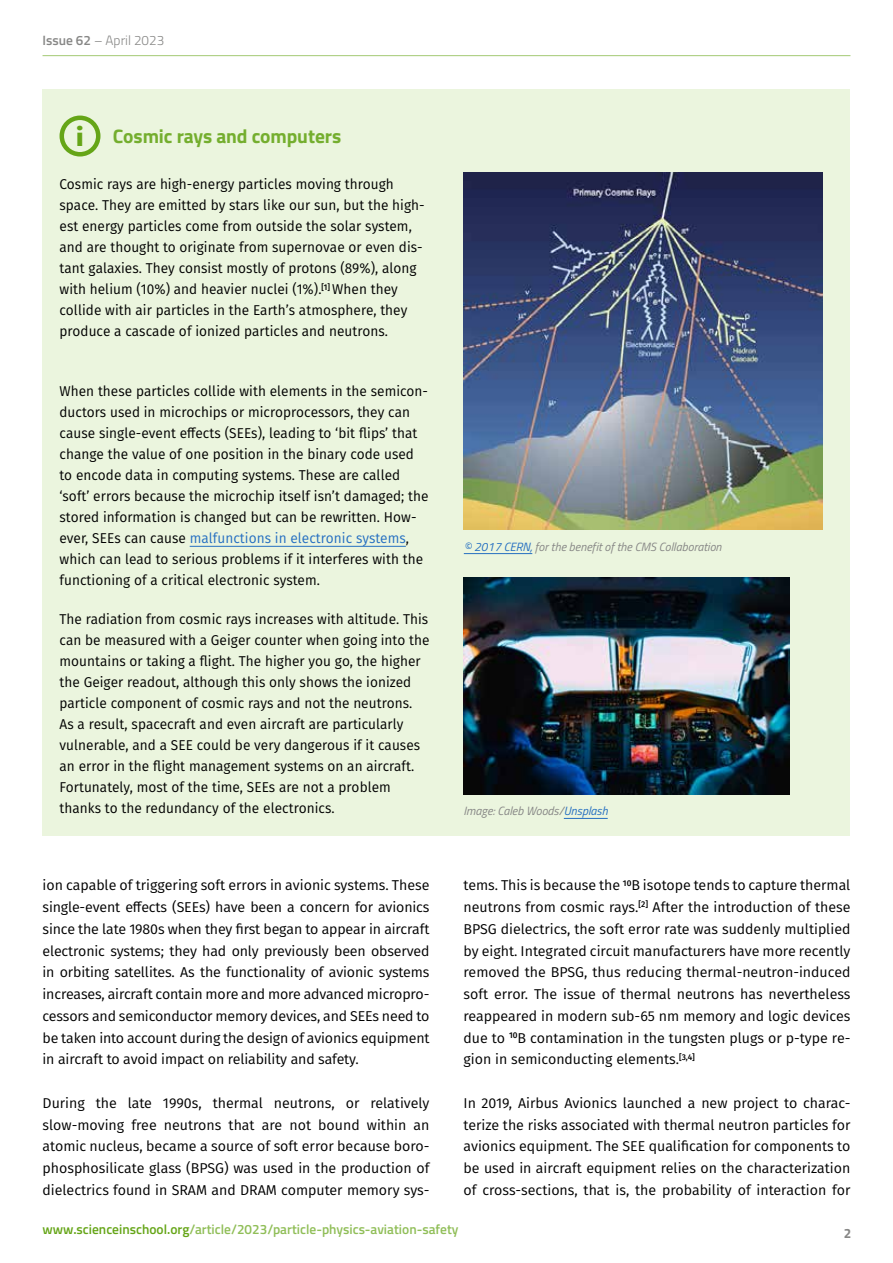
<style>
.page{position:relative;width:893px;height:1263px;background:#fff}
.page>*{position:absolute;margin:0;border:0;box-sizing:border-box;transform-origin:0 0}
.t1{font:800 25.05px "Fira Sans";color:#65a517;scale:1.06 1}
.t2{font:700 19.5px "Titillium Web";letter-spacing:-.005em;color:#74ae2e}
.t3{font:14.25px/21.8px "Fira Sans";letter-spacing:.005em;color:#000;text-align:justify}
.t4{font:14.25px/21px "Fira Sans";letter-spacing:.005em;color:#000;scale:.96 1}
.t5{font:600 13.5px "Titillium Web";color:#90be58}
.t6{font:300 13.5px "Titillium Web";color:#878786}
.t7{font:700 13.5px "Titillium Web";color:#878786}
.t8{font:italic 12px "Titillium Web";color:#878786}
.s1{font-weight:600}
.s2{color:#256fc1}
.s3{color:#65a517}
</style>
<div class="page">
<hr style="left:43px;top:55px;width:807px;height:1px;background:#a3c974">
<div style="left:43px;top:90px;width:807px;height:746px;background:#ebf5de"></div>
<div style="left:60px;top:116px;width:40px;height:40px;border:4px solid #65a517;border-radius:50%"></div>
<hr style="left:190px;top:546px;width:216px;height:1px;background:#256fc1">
<hr style="left:564px;top:818px;width:44px;height:1px;background:#256fc1">
<img style="left:463px;top:577px;width:326px;height:218px">
<hr style="left:464px;top:553px;width:68px;height:1px;background:#256fc1">
<img style="left:464px;top:173px;width:358px;height:356px">
<p class="t6" style="left:43px;top:31px;width:123px"><span class="s1">Issue 62</span> – April 2023</p>
<h1 class="t1" style="left:76px;top:116px;width:9px">i</h1>
<h2 class="t2" style="left:113px;top:121px;width:230px">Cosmic rays and computers</h2>
<p class="t4" style="left:60px;top:173px;width:382px">Cosmic rays are high-energy particles moving through space. They are emitted by stars like our sun, but the high&shy;est energy particles come from outside the solar system, and are thought to originate from supernovae or even dis&shy;tant galaxies. They consist mostly of protons (89%), along with helium (10%) and heavier nuclei (1%).<sup>[1]</sup> When they collide with air particles in the Earth’s atmosphere, they produce a cascade of ionized particles and neutrons.</p>
<p class="t4" style="left:60px;top:380px;width:386px">When these particles collide with elements in the semicon&shy;ductors used in microchips or microprocessors, they can cause single-event effects (SEEs), leading to ‘bit flips’ that change the value of one position in the binary code used to encode data in computing systems. These are called ‘soft’ errors because the microchip itself isn’t damaged; the stored information is changed but can be rewritten. How&shy;ever, SEEs can cause <span class="s2">malfunctions in electronic systems</span>, which can lead to serious problems if it interferes with the functioning of a critical electronic system.</p>
<p class="t4" style="left:60px;top:608px;width:387px">The radiation from cosmic rays increases with altitude. This can be measured with a Geiger counter when going into the mountains or taking a flight. The higher you go, the higher the Geiger readout, although this only shows the ionized particle component of cosmic rays and not the neutrons.<br>As a result, spacecraft and even aircraft are particularly vulnerable, and a SEE could be very dangerous if it causes an error in the flight management systems on an aircraft.<br>Fortunately, most of the time, SEEs are not a problem thanks to the redundancy of the electronics.</p>
<p class="t3" style="left:43px;top:874px;width:388px">ion capable of triggering soft errors in avionic systems. These single-event effects (SEEs) have been a concern for avionics since the late 1980s when they first began to appear in aircraft electronic systems; they had only previously been observed in orbiting satellites. As the functionality of avionic systems increases, aircraft contain more and more advanced micropro&shy;cessors and semiconductor memory devices, and SEEs need to be taken into account during the design of avionics equipment in aircraft to avoid impact on reliability and safety.</p>
<p class="t3" style="left:43px;top:1092px;width:388px">During the late 1990s, thermal neutrons, or relatively slow-moving free neutrons that are not bound within an atomic nucleus, became a source of soft error because boro&shy;phosphosilicate glass (BPSG) was used in the production of dielectrics found in SRAM and DRAM computer memory sys-</p>
<p class="t8" style="left:464px;top:538px;width:259px"><span class="s2">© 2017 CERN,</span> for the benefit of the CMS Collaboration</p>
<p class="t8" style="left:463px;top:802px;width:146px">Image: Caleb Woods/<span class="s2">Unsplash</span></p>
<p class="t3" style="left:463px;top:874px;width:388px">tems. This is because the <sup>10</sup>B isotope tends to capture thermal neutrons from cosmic rays.<sup>[2]</sup> After the introduction of these BPSG dielectrics, the soft error rate was suddenly multiplied by eight. Integrated circuit manufacturers have more recently removed the BPSG, thus reducing thermal-neutron-induced soft error. The issue of thermal neutrons has nevertheless reappeared in modern sub-65 nm memory and logic devices due to <sup>10</sup>B contamination in the tungsten plugs or p-type re&shy;gion in semiconducting elements.<sup>[3,4]</sup></p>
<p class="t3" style="left:463px;top:1092px;width:388px">In 2019, Airbus Avionics launched a new project to charac&shy;terize the risks associated with thermal neutron particles for avionics equipment. The SEE qualification for components to be used in aircraft equipment relies on the characterization of cross-sections, that is, the probability of interaction for</p>
<p class="t5" style="left:43px;top:1219px;width:417px"><span class="s3">www.scienceinschool.org</span>/article/2023/particle-physics-aviation-safety</p>
<p class="t7" style="left:844px;top:1223px;width:9px">2</p>
</div>
